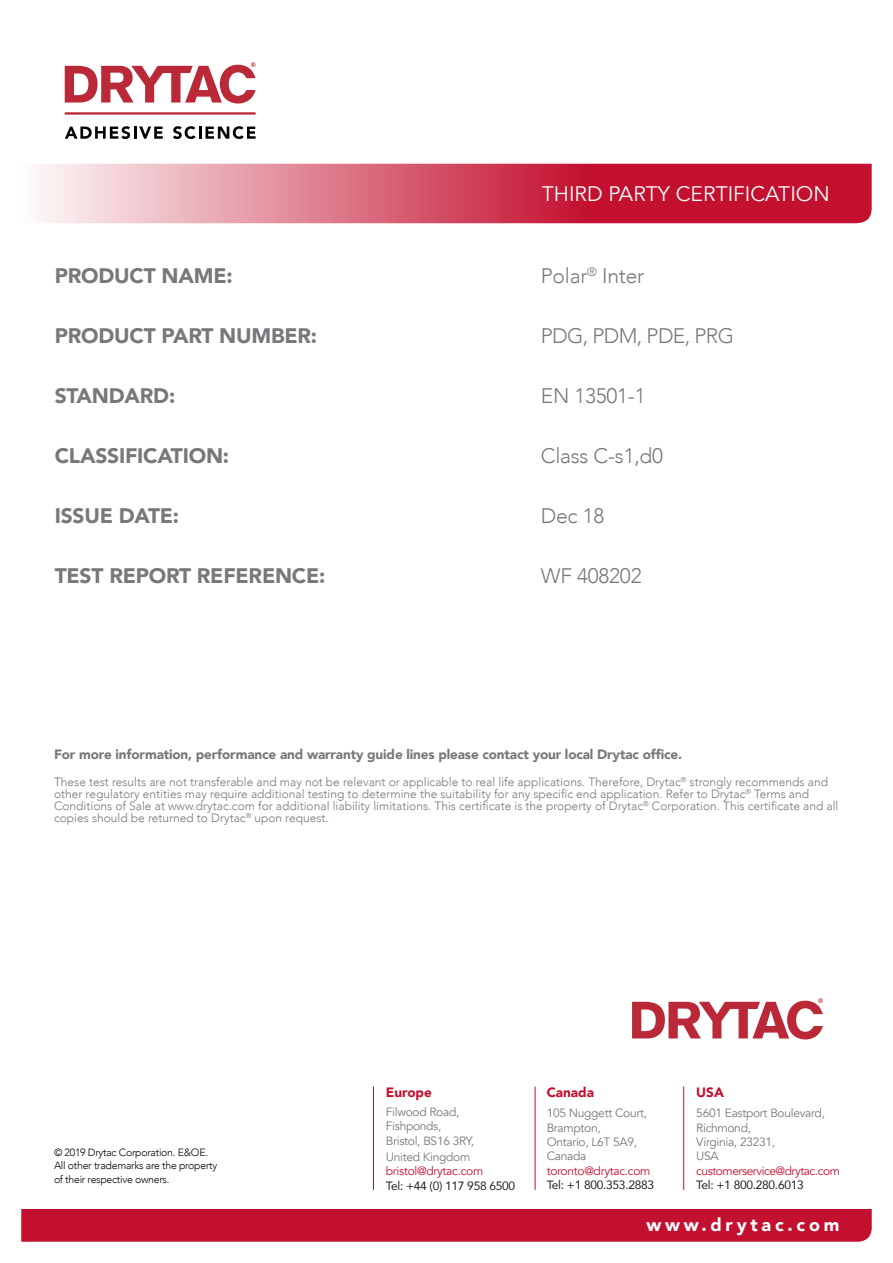
<style>
.page{position:relative;width:893px;height:1263px;background:#fff}
.page>*{position:absolute;margin:0;border:0;box-sizing:border-box;transform-origin:0 0}
.t1{font:900 21px "Avenir";letter-spacing:-.01em;color:#76787b}
.t2{font:300 21px "Avenir";letter-spacing:-.01em;color:#76787b}
.t3{font:21px "Avenir";color:#fff}
.t4{font:300 21px "Avenir";letter-spacing:-.03em;color:#76787b}
.t5{font:900 18px "Avenir";letter-spacing:.21em;color:#fff}
.t6{font:900 13.5px "Avenir";letter-spacing:-.01em;color:#76787b}
.t7{font:900 13.5px "Avenir";color:#c3102f}
.t8{font:300 12px/12px "Avenir";color:#76787b}
.t9{font:12px "Avenir";letter-spacing:-.025em;color:#76787b}
.t10{font:12px "Avenir";letter-spacing:-.025em;color:#c3102f}
.t11{font:12px "Avenir";letter-spacing:-.025em;color:#231f20}
.t12{font:300 10.5px/13.5px "Avenir";letter-spacing:-.025em;color:#000}
</style>
<div class="page">
<div style="left:21px;top:1209px;width:851px;height:33px;background:#c3102f"></div>
<svg style="left:41px;top:164px;width:831px;height:60px;background:#d65d72"></svg>
<hr style="left:373px;top:1086px;width:1px;height:104px;background:#c3102f">
<hr style="left:535px;top:1086px;width:1px;height:104px;background:#c3102f">
<hr style="left:683px;top:1086px;width:1px;height:104px;background:#c3102f">
<svg style="left:65px;top:62px;width:191px;height:42px"></svg>
<svg style="left:65px;top:126px;width:98px;height:13px"></svg>
<svg style="left:173px;top:126px;width:83px;height:13px"></svg>
<hr style="left:65px;top:112px;width:191px;height:3px;background:#bb2938">
<svg style="left:632px;top:998px;width:191px;height:41px"></svg>
<hr style="left:632px;top:1048px;width:191px;height:1px;background:#bb2938">
<p class="t3" style="left:542px;top:181px;width:289px">THIRD PARTY CERTIFICATION</p>
<p class="t1" style="left:55px;top:258px;width:179px">PRODUCT NAME:</p>
<p class="t2" style="left:541px;top:263px;width:105px">Polar<sup>®</sup> Inter</p>
<p class="t1" style="left:55px;top:318px;width:264px">PRODUCT PART NUMBER:</p>
<p class="t4" style="left:541px;top:323px;width:195px">PDG, PDM, PDE, PRG</p>
<p class="t1" style="left:55px;top:378px;width:122px">STANDARD:</p>
<p class="t2" style="left:541px;top:383px;width:106px">EN 13501-1</p>
<p class="t1" style="left:55px;top:438px;width:176px">CLASSIFICATION:</p>
<p class="t2" style="left:541px;top:443px;width:124px">Class C-s1,d0</p>
<p class="t1" style="left:55px;top:498px;width:126px">ISSUE DATE:</p>
<p class="t2" style="left:541px;top:503px;width:65px">Dec 18</p>
<p class="t1" style="left:55px;top:558px;width:272px">TEST REPORT REFERENCE:</p>
<p class="t2" style="left:541px;top:563px;width:102px">WF 408202</p>
<p class="t6" style="left:54px;top:743px;width:629px">For more information, performance and warranty guide lines please contact your local Drytac office.</p>
<p class="t8" style="left:54px;top:776px;width:786px">These test results are not transferable and may not be relevant or applicable to real life applications. Therefore, Drytac<sup>®</sup> strongly recommends and other regulatory entities may require additional testing to determine the suitability for any specific end application. Refer to Drytac<sup>®</sup> Terms and Conditions of Sale at www.drytac.com for additional liability limitations. This certificate is the property of Drytac<sup>®</sup> Corporation. This certificate and all copies should be returned to Drytac<sup>®</sup> upon request.</p>
<p class="t12" style="left:54px;top:1145px;width:165px">© 2019 Drytac Corporation. E&amp;OE.<br>All other trademarks are the property of their respective owners.</p>
<p class="t7" style="left:386px;top:1080px;width:47px">Europe</p>
<p class="t9" style="left:386px;top:1104px;width:75px">Filwood Road,</p>
<p class="t9" style="left:386px;top:1119px;width:57px">Fishponds,</p>
<p class="t9" style="left:386px;top:1133px;width:90px">Bristol, BS16 3RY,</p>
<p class="t9" style="left:386px;top:1149px;width:86px">United Kingdom</p>
<p class="t10" style="left:386px;top:1164px;width:99px">bristol@drytac.com</p>
<p class="t11" style="left:386px;top:1176px;width:131px">Tel: +44 (0) 117 958 6500</p>
<p class="t7" style="left:547px;top:1080px;width:49px">Canada</p>
<p class="t9" style="left:547px;top:1106px;width:102px">105 Nuggett Court,</p>
<p class="t9" style="left:547px;top:1120px;width:56px">Brampton,</p>
<p class="t9" style="left:547px;top:1135px;width:92px">Ontario, L6T 5A9,</p>
<p class="t9" style="left:547px;top:1149px;width:41px">Canada</p>
<p class="t10" style="left:547px;top:1163px;width:105px">toronto@drytac.com</p>
<p class="t11" style="left:547px;top:1175px;width:109px">Tel: +1 800.353.2883</p>
<p class="t7" style="left:696px;top:1080px;width:29px">USA</p>
<p class="t9" style="left:696px;top:1106px;width:130px">5601 Eastport Boulevard,</p>
<p class="t9" style="left:696px;top:1120px;width:56px">Richmond,</p>
<p class="t9" style="left:696px;top:1135px;width:80px">Virginia, 23231,</p>
<p class="t9" style="left:696px;top:1149px;width:24px">USA</p>
<p class="t10" style="left:696px;top:1163px;width:145px">customerservice@drytac.com</p>
<p class="t11" style="left:696px;top:1175px;width:109px">Tel: +1 800.280.6013</p>
<p class="t5" style="left:646px;top:1209px;width:195px">www.drytac.com</p>
</div>
